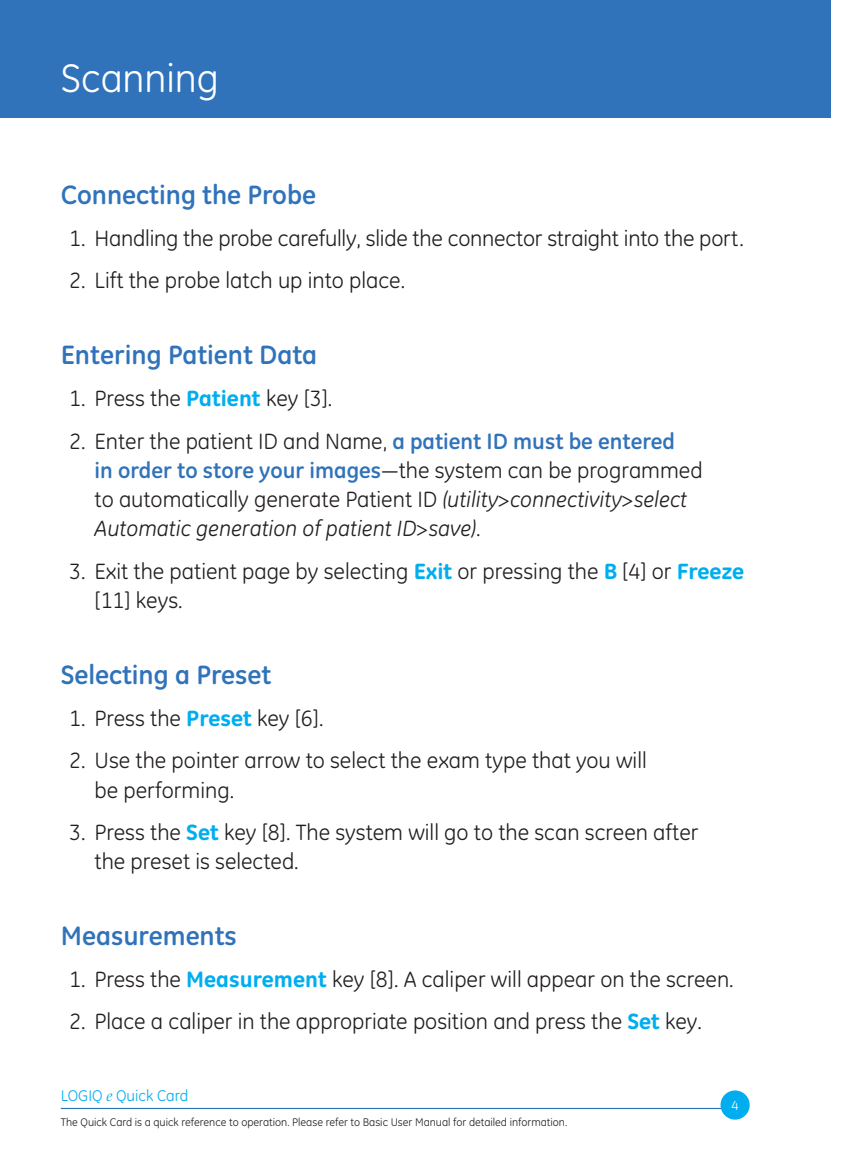
<style>
.page{position:relative;width:851px;height:1175px;background:#fff}
.page>*{position:absolute;margin:0;border:0;box-sizing:border-box;transform-origin:0 0}
.t1{font:40.5px "GE Inspira";letter-spacing:-.005em;color:#fff}
.t2{font:700 27px "GE Inspira";color:#3073ba}
.t3{font:22.5px/29.2px "GE Inspira";color:#231f20}
.t4{font:15.75px "GE Inspira";color:#00aeef}
.t5{font:13.5px "GE Inspira";color:#fff}
.t6{font:11.25px "GE Inspira";color:#231f20}
.s1{font-weight:800;color:#00aeef}
.s2{font-weight:700;color:#3073ba}
.s3{font-style:italic}
.s4{font-family:"Palatino LT Std";font-style:italic}
</style>
<div class="page">
<hr style="left:61px;top:1107px;width:679px;height:2px;background:#3073ba">
<div style="left:720px;top:1090px;width:29px;height:29px;background:#00aeef;border-radius:50%"></div>
<div style="left:0;top:0;width:830px;height:117px;background:#3073ba"></div>
<h1 class="t1" style="left:61px;top:55px;width:160px">Scanning</h1>
<p class="t2" style="left:61px;top:177px;width:257px">Connecting the Probe</p>
<p class="t3" style="left:69px;top:224px;width:676px">1. Handling the probe carefully, slide the connector straight into the port.</p>
<p class="t3" style="left:69px;top:266px;width:337px">2. Lift the probe latch up into place.</p>
<p class="t2" style="left:61px;top:337px;width:258px">Entering Patient Data</p>
<p class="t3" style="left:69px;top:384px;width:265px">1. Press the <span class="s1">Patient</span> key [3].</p>
<p class="t3" style="left:94px;top:426px;width:609px;text-indent:-25px">2. Enter the patient ID and Name, <span class="s2">a patient ID must be entered<br>in order to store your images</span>—the system can be programmed to automatically generate Patient ID <span class="s3">(utility&gt;connectivity&gt;select Automatic generation of patient ID&gt;save)</span>.</p>
<p class="t3" style="left:94px;top:556px;width:651px;text-indent:-25px">3. Exit the patient page by selecting <span class="s1">Exit</span> or pressing the <span class="s1">B</span> [4] or <span class="s1">Freeze </span>[11] keys.</p>
<p class="t2" style="left:61px;top:657px;width:212px">Selecting a Preset</p>
<p class="t3" style="left:69px;top:703px;width:256px">1. Press the <span class="s1">Preset</span> key [6].</p>
<p class="t3" style="left:94px;top:746px;width:553px;text-indent:-25px">2. Use the pointer arrow to select the exam type that you will be performing.</p>
<p class="t3" style="left:94px;top:817px;width:605px;text-indent:-25px">3. Press the <span class="s1">Set</span> key [8]. The system will go to the scan screen after the preset is selected.</p>
<p class="t2" style="left:61px;top:918px;width:178px">Measurements</p>
<p class="t3" style="left:69px;top:964px;width:666px">1. Press the <span class="s1">Measurement</span> key [8]. A caliper will appear on the screen.</p>
<p class="t3" style="left:69px;top:1007px;width:634px">2. Place a caliper in the appropriate position and press the <span class="s1">Set</span> key.</p>
<p class="t4" style="left:61px;top:1086px;width:129px">LOGIQ <span class="s4">e</span> Quick Card</p>
<p class="t6" style="left:61px;top:1115px;width:508px">The Quick Card is a quick reference to operation. Please refer to Basic User Manual for detailed information.</p>
<p class="t5" style="left:731px;top:1097px;width:9px">4</p>
</div>
